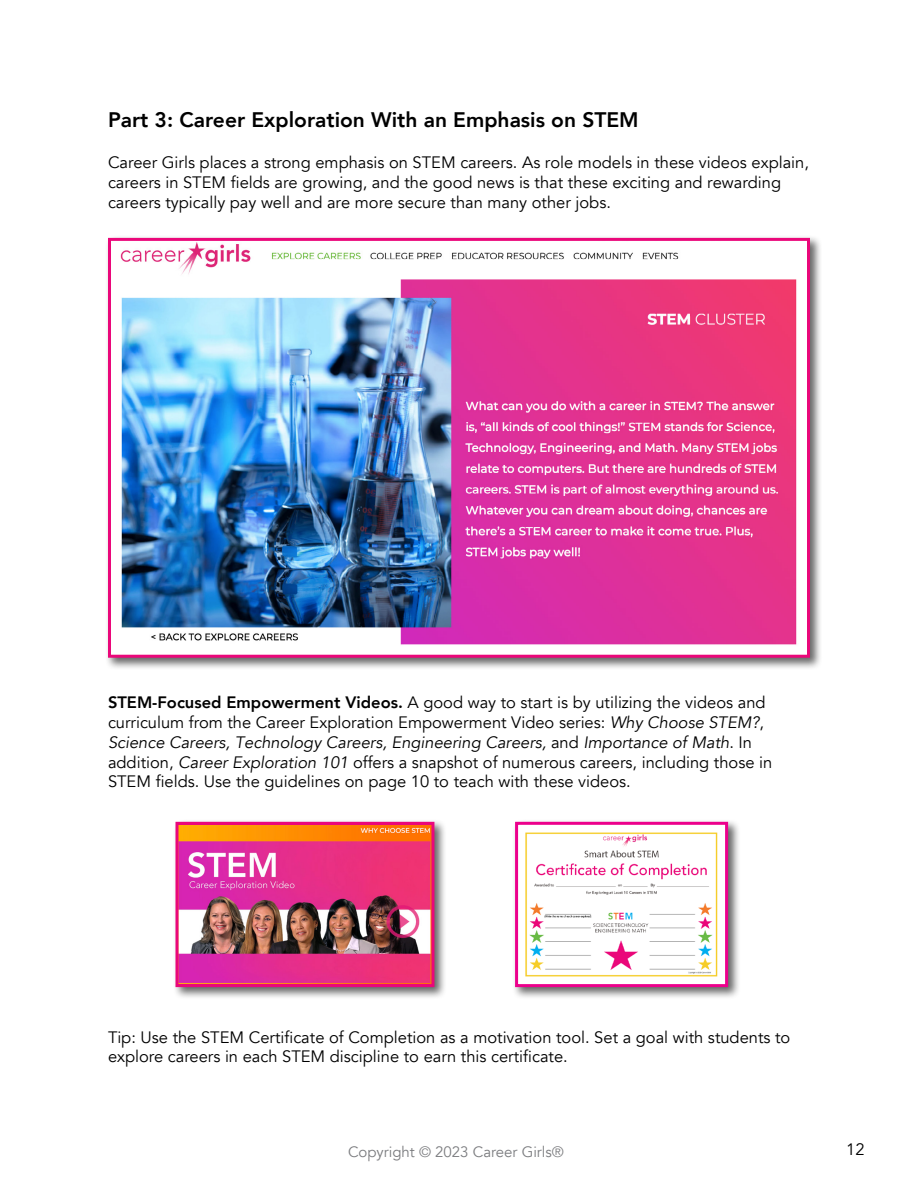
<style>
.page{position:relative;width:918px;height:1188px;background:#fff}
.page>*{position:absolute;margin:0;border:0;box-sizing:border-box;transform-origin:0 0}
.t1{font:800 21px "Avenir";color:#000}
.t2{font:16.5px/19.8px "Avenir";color:#000}
.t3{font:15px "Avenir";color:#7b7c7f}
.s1{font-weight:800}
.s2{font-style:italic}
</style>
<div class="page">
<div style="left:105px;top:235px;width:718px;height:435px;background:#000;opacity:.6"></div>
<img style="left:112px;top:242px;width:694px;height:412px">
<div style="left:108px;top:238px;width:702px;height:420px;border:3px solid #ea077a"></div>
<div style="left:512px;top:819px;width:228px;height:181px;background:#000;opacity:.6"></div>
<img style="left:519px;top:826px;width:205px;height:157px">
<div style="left:515px;top:822px;width:213px;height:165px;border:3px solid #ec008c"></div>
<div style="left:172px;top:819px;width:275px;height:181px;background:#000;opacity:.6"></div>
<img style="left:180px;top:826px;width:250px;height:157px">
<div style="left:176px;top:822px;width:258px;height:165px;border:3px solid #ea077a"></div>
<p class="t1" style="left:108px;top:103px;width:532px">Part 3: Career Exploration With an Emphasis on STEM</p>
<p class="t2" style="left:108px;top:153px;width:703px">Career Girls places a strong emphasis on STEM careers. As role models in these videos explain, careers in STEM fields are growing, and the good news is that these exciting and rewarding careers typically pay well and are more secure than many other jobs.</p>
<p class="t2" style="left:108px;top:693px;width:666px"><span class="s1">STEM-Focused Empowerment Videos.</span> A good way to start is by utilizing the videos and curriculum from the Career Exploration Empowerment Video series: <span class="s2">Why Choose STEM?</span>, <span class="s2">Science Careers, Technology Careers, Engineering Careers,</span> and <span class="s2">Importance of Math</span>. In addition, <span class="s2">Career Exploration 101</span> offers a snapshot of numerous careers, including those in STEM fields. Use the guidelines on page 10 to teach with these videos.</p>
<p class="t2" style="left:108px;top:1027px;width:684px">Tip: Use the STEM Certificate of Completion as a motivation tool. Set a goal with students to explore careers in each STEM discipline to earn this certificate.</p>
<p class="t3" style="left:348px;top:1142px;width:217px">Copyright © 2023 Career Girls®</p>
<p class="t2" style="left:846px;top:1139px;width:20px">12</p>
</div>
